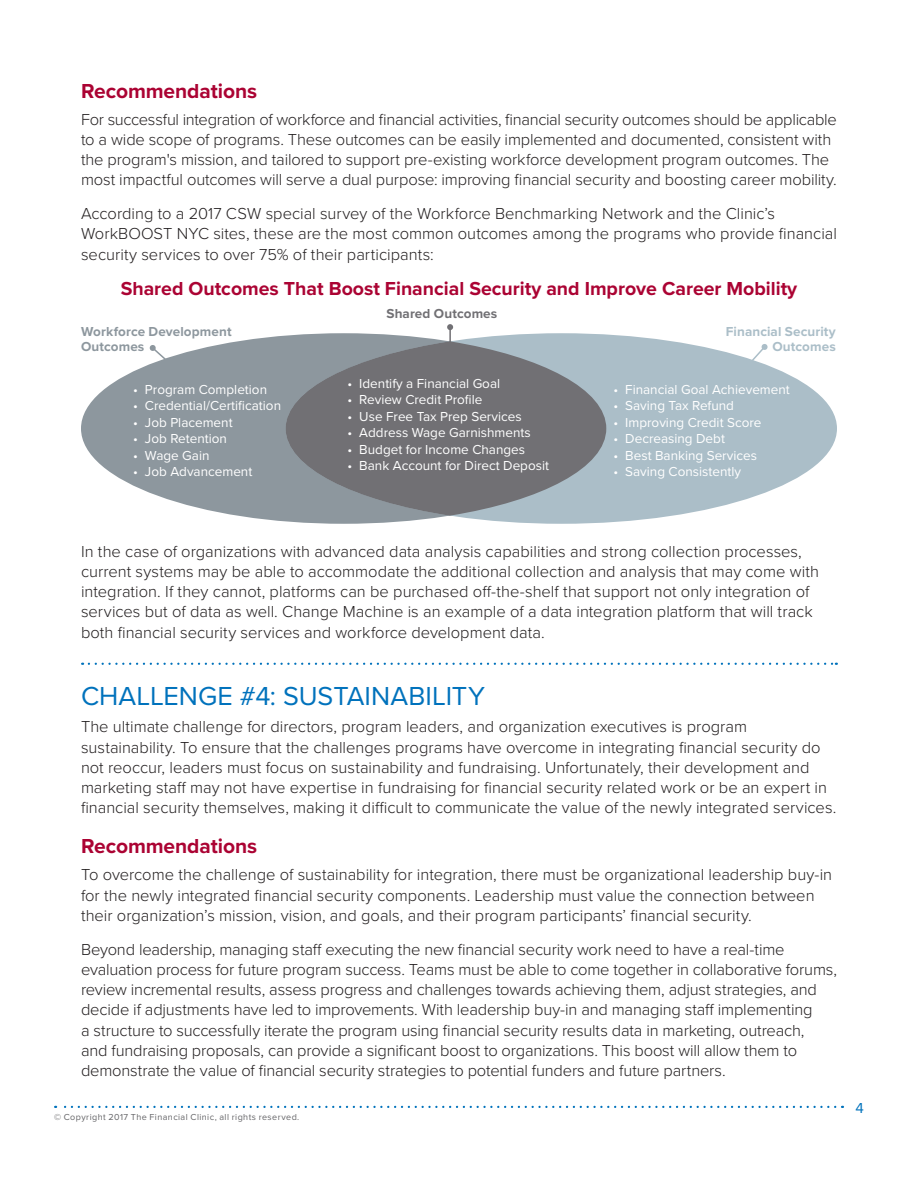
<style>
.page{position:relative;width:918px;height:1188px;background:#fff}
.page>*{position:absolute;margin:0;border:0;box-sizing:border-box;transform-origin:0 0}
.A_HEAD{font:27px "Proxima Nova";letter-spacing:.005em;color:#0072bc}
.B_HEAD_Red{font:700 21px "Proxima Nova";letter-spacing:-.005em;color:#ab0333}
.t1{font:700 19.5px "Proxima Nova";color:#ab0333}
.body_copy{font:300 16.5px/20.2px "Proxima Nova";color:#231f20}
.t2{font:15px "Proxima Nova";color:#0072bc}
.t3{font:13.5px "Proxima Nova";color:#fff}
.body_copy-2{font:700 13.5px/15px "Proxima Nova";letter-spacing:.01em;color:#8d979e}
.body_copy-3{font:700 13.5px/15px "Proxima Nova";letter-spacing:.005em;color:#abbec8;text-align:right}
.body_copy-4{font:700 13.5px "Proxima Nova";letter-spacing:.01em;color:#717074}
.t4{font:9px "Proxima Nova";letter-spacing:.045em;color:#656568}
</style>
<div class="page">
<svg style="left:55px;top:1106px;width:780px;height:2px"></svg>
<svg style="left:89px;top:663px;width:748px;height:2px"></svg>
<svg style="left:742px;top:344px;width:26px;height:21px"></svg>
<div style="left:81px;top:333px;width:525px;height:191px;background:#8d979e;border-radius:50%"></div>
<div style="left:286px;top:333px;width:551px;height:191px;background:#abbec8;border-radius:50%"></div>
<div style="left:286px;top:341px;width:320px;height:175px;background:#717074;border-radius:50%"></div>
<svg style="left:149px;top:345px;width:29px;height:20px"></svg>
<hr style="left:449px;top:327px;width:2px;height:31px;background:#717074">
<svg style="left:447px;top:324px;width:6px;height:6px"></svg>
<p class="B_HEAD_Red" style="left:81px;top:75px;width:178px">Recommendations</p>
<p class="body_copy" style="left:81px;top:108px;width:757px">For successful integration of workforce and financial activities, financial security outcomes should be applicable to a wide scope of programs. These outcomes can be easily implemented and documented, consistent with the program's mission, and tailored to support pre-existing workforce development program outcomes. The most impactful outcomes will serve a dual purpose: improving financial security and boosting career mobility.</p>
<p class="body_copy" style="left:81px;top:203px;width:757px">According to a 2017 CSW special survey of the Workforce Benchmarking Network and the Clinic’s<br>WorkBOOST NYC sites, these are the most common outcomes among the programs who provide financial security services to over 75% of their participants:</p>
<p class="t1" style="left:121px;top:274px;width:678px">Shared Outcomes That Boost Financial Security and Improve Career Mobility</p>
<p class="body_copy-3" style="left:726px;top:324px;width:111px">Financial Security<br>Outcomes</p>
<p class="body_copy-4" style="left:386px;top:304px;width:112px">Shared Outcomes</p>
<p class="body_copy-2" style="left:81px;top:324px;width:152px">Workforce Development<br>Outcomes</p>
<p class="t3" style="left:133px;top:379px;width:135px">• Program Completion</p>
<p class="t3" style="left:133px;top:396px;width:149px">• Credential/Certification</p>
<p class="t3" style="left:133px;top:412px;width:101px">• Job Placement</p>
<p class="t3" style="left:133px;top:429px;width:95px">• Job Retention</p>
<p class="t3" style="left:133px;top:445px;width:78px">• Wage Gain</p>
<p class="t3" style="left:133px;top:462px;width:121px">• Job Advancement</p>
<p class="t3" style="left:348px;top:373px;width:154px">• Identify a Financial Goal</p>
<p class="t3" style="left:348px;top:390px;width:136px">• Review Credit Profile</p>
<p class="t3" style="left:348px;top:406px;width:176px">• Use Free Tax Prep Services</p>
<p class="t3" style="left:348px;top:423px;width:185px">• Address Wage Garnishments</p>
<p class="t3" style="left:348px;top:439px;width:179px">• Budget for Income Changes</p>
<p class="t3" style="left:348px;top:456px;width:203px">• Bank Account for Direct Deposit</p>
<p class="t3" style="left:614px;top:379px;width:178px">• Financial Goal Achievement</p>
<p class="t3" style="left:614px;top:396px;width:122px">• Saving Tax Refund</p>
<p class="t3" style="left:614px;top:412px;width:149px">• Improving Credit Score</p>
<p class="t3" style="left:614px;top:429px;width:113px">• Decreasing Debt</p>
<p class="t3" style="left:614px;top:445px;width:145px">• Best Banking Services</p>
<p class="t3" style="left:614px;top:462px;width:129px">• Saving Consistently</p>
<p class="body_copy" style="left:81px;top:540px;width:740px">In the case of organizations with advanced data analysis capabilities and strong collection processes, current systems may be able to accommodate the additional collection and analysis that may come with integration. If they cannot, platforms can be purchased off-the-shelf that support not only integration of services but of data as well. Change Machine is an example of a data integration platform that will track both financial security services and workforce development data.</p>
<p class="A_HEAD" style="left:81px;top:676px;width:406px">CHALLENGE #4: SUSTAINABILITY</p>
<p class="body_copy" style="left:81px;top:716px;width:757px">The ultimate challenge for directors, program leaders, and organization executives is program sustainability. To ensure that the challenges programs have overcome in integrating financial security do not reoccur, leaders must focus on sustainability and fundraising. Unfortunately, their development and marketing staff may not have expertise in fundraising for financial security related work or be an expert in financial security themselves, making it difficult to communicate the value of the newly integrated services.</p>
<p class="B_HEAD_Red" style="left:81px;top:831px;width:178px">Recommendations</p>
<p class="body_copy" style="left:81px;top:864px;width:753px">To overcome the challenge of sustainability for integration, there must be organizational leadership buy-in for the newly integrated financial security components. Leadership must value the connection between their organization’s mission, vision, and goals, and their program participants’ financial security.</p>
<p class="body_copy" style="left:81px;top:938px;width:758px">Beyond leadership, managing staff executing the new financial security work need to have a real-time evaluation process for future program success. Teams must be able to come together in collaborative forums, review incremental results, assess progress and challenges towards achieving them, adjust strategies, and decide if adjustments have led to improvements. With leadership buy-in and managing staff implementing<br>a structure to successfully iterate the program using financial security results data in marketing, outreach,<br>and fundraising proposals, can provide a significant boost to organizations. This boost will allow them to demonstrate the value of financial security strategies to potential funders and future partners.</p>
<p class="t4" style="left:54px;top:1110px;width:247px">© Copyright 2017 The Financial Clinic, all rights reserved.</p>
<p class="t2" style="left:856px;top:1096px;width:10px">4</p>
</div>
